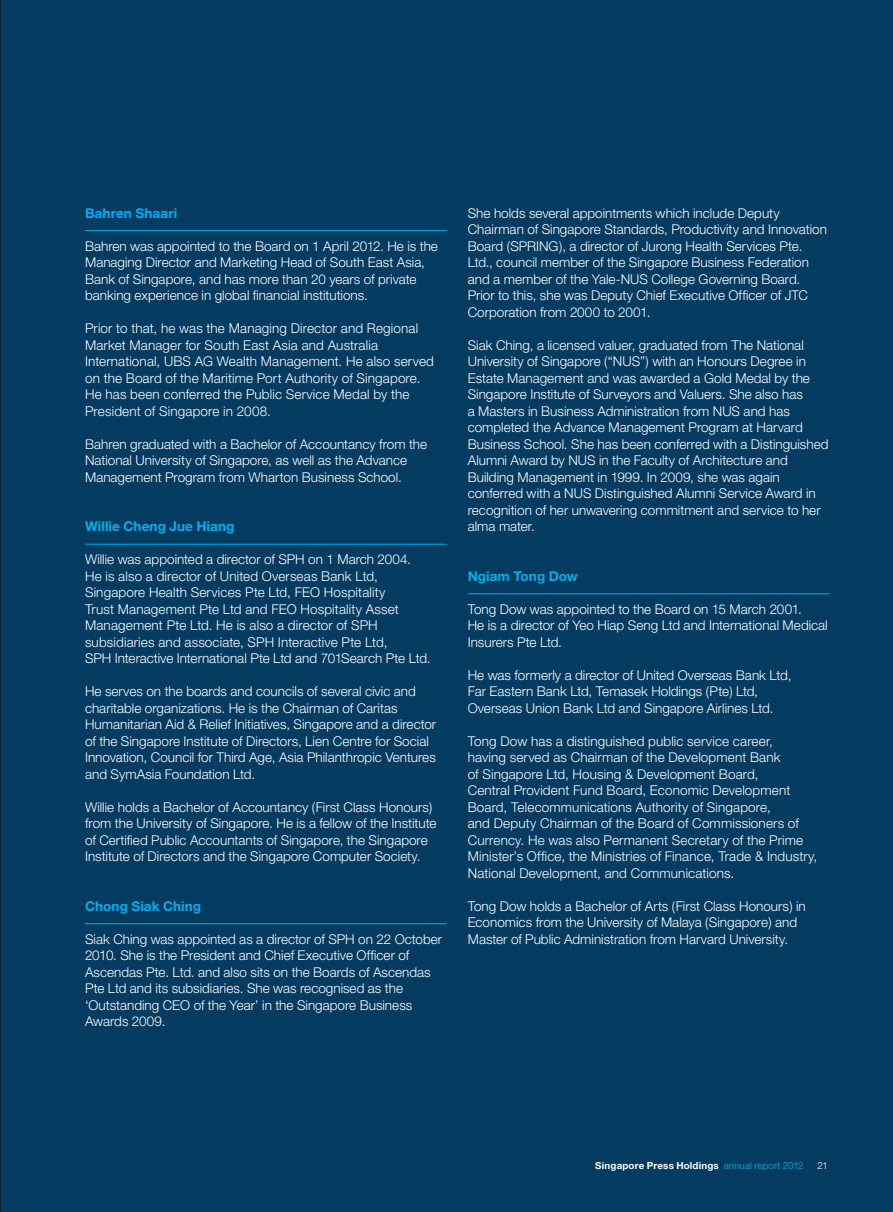
<style>
.page{position:relative;width:893px;height:1212px;background:#033b61}
.page>*{position:absolute;margin:0;border:0;box-sizing:border-box;transform-origin:0 0}
.t1{font:300 13.5px/16.5px "Helvetica Neue";color:#fff}
.t2{font:700 13.5px "Helvetica Neue";letter-spacing:.01em;color:#00aeef}
.t3{font:700 9.75px "Helvetica Neue";letter-spacing:.02em;color:#fff}
.t4{font:300 9.75px "Helvetica Neue";color:#fff}
.s1{font-weight:300;color:#00aeef}
</style>
<div class="page">
<hr style="left:0;top:0;width:1px;height:1212px;background:#000">
<hr style="left:85px;top:230px;width:361px;height:1px;background:#00aeef">
<hr style="left:85px;top:544px;width:361px;height:1px;background:#00aeef">
<hr style="left:85px;top:923px;width:361px;height:1px;background:#00aeef">
<hr style="left:468px;top:593px;width:361px;height:1px;background:#00aeef">
<p class="t2" style="left:85px;top:204px;width:94px">Bahren Shaari</p>
<p class="t1" style="left:85px;top:237px;width:354px">Bahren was appointed to the Board on 1 April 2012. He is the Managing Director and Marketing Head of South East Asia, Bank of Singapore, and has more than 20 years of private banking experience in global financial institutions.</p>
<p class="t1" style="left:85px;top:320px;width:350px">Prior to that, he was the Managing Director and Regional Market Manager for South East Asia and Australia International, UBS AG Wealth Management. He also served on the Board of the Maritime Port Authority of Singapore.<br>He has been conferred the Public Service Medal by the President of Singapore in 2008.</p>
<p class="t1" style="left:85px;top:435px;width:344px">Bahren graduated with a Bachelor of Accountancy from the<br>National University of Singapore, as well as the Advance<br>Management Program from Wharton Business School.</p>
<p class="t2" style="left:85px;top:518px;width:151px">Willie Cheng Jue Hiang</p>
<p class="t1" style="left:85px;top:551px;width:347px">Willie was appointed a director of SPH on 1 March 2004.<br>He is also a director of United Overseas Bank Ltd, Singapore Health Services Pte Ltd, FEO Hospitality<br>Trust Management Pte Ltd and FEO Hospitality Asset Management Pte Ltd. He is also a director of SPH subsidiaries and associate, SPH Interactive Pte Ltd,<br>SPH Interactive International Pte Ltd and 701Search Pte Ltd.</p>
<p class="t1" style="left:85px;top:683px;width:353px">He serves on the boards and councils of several civic and charitable organizations. He is the Chairman of Caritas Humanitarian Aid &amp; Relief Initiatives, Singapore and a director of the Singapore Institute of Directors, Lien Centre for Social Innovation, Council for Third Age, Asia Philanthropic Ventures and SymAsia Foundation Ltd.</p>
<p class="t1" style="left:85px;top:798px;width:353px">Willie holds a Bachelor of Accountancy (First Class Honours) from the University of Singapore. He is a fellow of the Institute of Certified Public Accountants of Singapore, the Singapore Institute of Directors and the Singapore Computer Society.</p>
<p class="t2" style="left:85px;top:897px;width:118px">Chong Siak Ching</p>
<p class="t1" style="left:85px;top:930px;width:359px">Siak Ching was appointed as a director of SPH on 22 October 2010. She is the President and Chief Executive Officer of Ascendas Pte. Ltd. and also sits on the Boards of Ascendas Pte Ltd and its subsidiaries. She was recognised as the ‘Outstanding CEO of the Year’ in the Singapore Business Awards 2009.</p>
<p class="t1" style="left:468px;top:204px;width:361px">She holds several appointments which include Deputy Chairman of Singapore Standards, Productivity and Innovation Board (SPRING), a director of Jurong Health Services Pte.<br>Ltd., council member of the Singapore Business Federation and a member of the Yale-NUS College Governing Board.<br>Prior to this, she was Deputy Chief Executive Officer of JTC Corporation from 2000 to 2001.</p>
<p class="t1" style="left:468px;top:336px;width:362px">Siak Ching, a licensed valuer, graduated from The National University of Singapore (“NUS”) with an Honours Degree in Estate Management and was awarded a Gold Medal by the Singapore Institute of Surveyors and Valuers. She also has<br>a Masters in Business Administration from NUS and has completed the Advance Management Program at Harvard Business School. She has been conferred with a Distinguished Alumni Award by NUS in the Faculty of Architecture and Building Management in 1999. In 2009, she was again conferred with a NUS Distinguished Alumni Service Award in recognition of her unwavering commitment and service to her alma mater.</p>
<p class="t2" style="left:468px;top:567px;width:112px">Ngiam Tong Dow</p>
<p class="t1" style="left:468px;top:600px;width:362px">Tong Dow was appointed to the Board on 15 March 2001.<br>He is a director of Yeo Hiap Seng Ltd and International Medical<br>Insurers Pte Ltd.</p>
<p class="t1" style="left:468px;top:666px;width:325px">He was formerly a director of United Overseas Bank Ltd,<br>Far Eastern Bank Ltd, Temasek Holdings (Pte) Ltd,<br>Overseas Union Bank Ltd and Singapore Airlines Ltd.</p>
<p class="t1" style="left:468px;top:732px;width:351px">Tong Dow has a distinguished public service career,<br>having served as Chairman of the Development Bank<br>of Singapore Ltd, Housing &amp; Development Board,<br>Central Provident Fund Board, Economic Development Board, Telecommunications Authority of Singapore,<br>and Deputy Chairman of the Board of Commissioners of Currency. He was also Permanent Secretary of the Prime Minister’s Office, the Ministries of Finance, Trade &amp; Industry, National Development, and Communications.</p>
<p class="t1" style="left:468px;top:897px;width:339px">Tong Dow holds a Bachelor of Arts (First Class Honours) in<br>Economics from the University of Malaya (Singapore) and<br>Master of Public Administration from Harvard University.</p>
<p class="t3" style="left:595px;top:1160px;width:210px">Singapore Press Holdings <span class="s1">annual report 2012</span></p>
<p class="t4" style="left:817px;top:1160px;width:12px">21</p>
</div>
